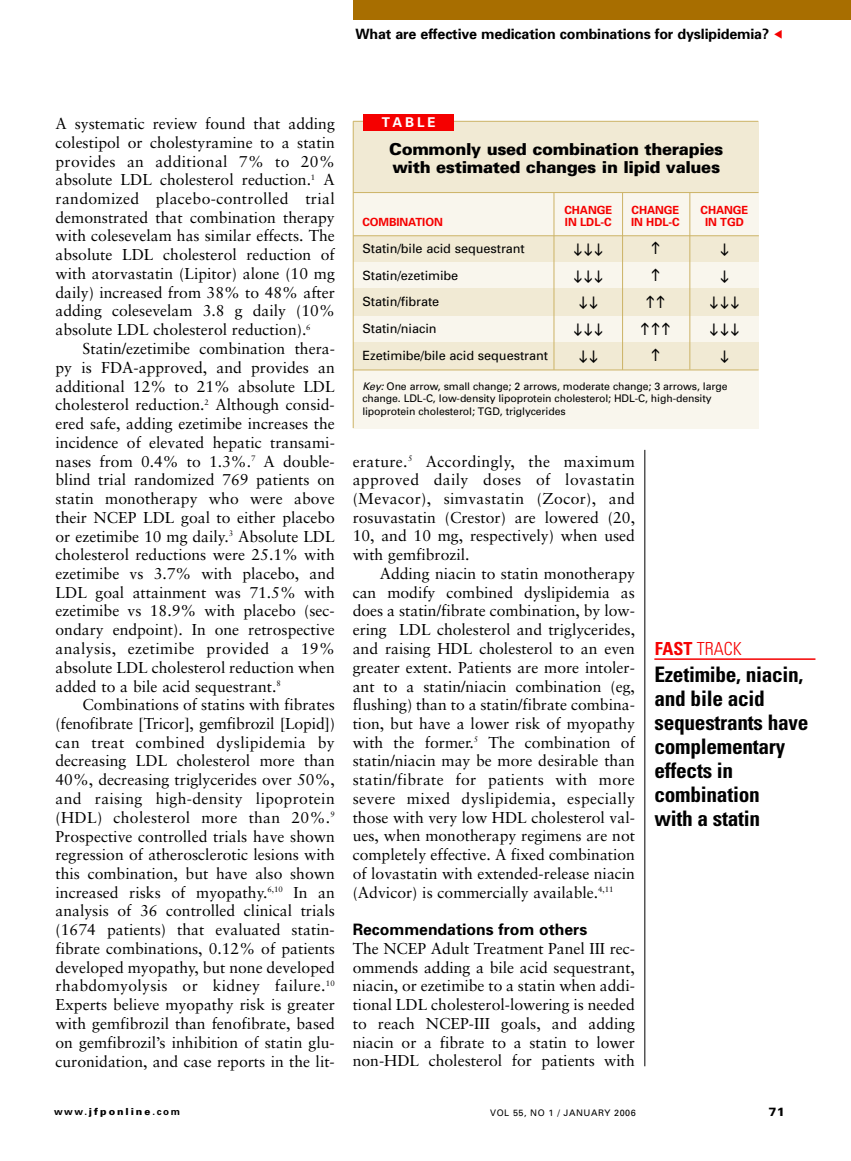
<style>
.page{position:relative;width:851px;height:1161px;background:#fff}
.page>*{position:absolute;margin:0;border:0;box-sizing:border-box;transform-origin:0 0}
.t1{font:700 condensed 21.3px/24px "Univers";letter-spacing:-.015em;color:#000}
.t2{font:300 condensed 18px "Univers";color:#f50000}
.t3{font:900 16.5px/18px "Univers";letter-spacing:-.02em;color:#000}
.t4{font:15.75px/18.8px "Sabon";color:#000;text-align:justify}
.t5{font:700 15.75px "Univers";color:#000}
.t6{font:700 14.25px "Univers";letter-spacing:-.01em;color:#000}
.t7{font:700 13.5px "Univers";letter-spacing:.22em;color:#fff}
.t8{font:12.75px/26.8px "Univers";letter-spacing:-.005em;color:#000}
.t9{font:900 12px "Univers";color:#000}
.t10{font:700 11.25px "Univers";letter-spacing:-.005em;color:#f50000}
.t11{font:10.5px/12.8px "Univers";letter-spacing:-.01em;color:#000}
.t12{font:900 9.75px "Univers";letter-spacing:.2em;color:#000}
.t13{font:9px "Univers";letter-spacing:.055em;color:#000}
.s1{font-style:italic}
.s2{font-weight:700}
</style>
<div class="page">
<div style="left:352px;top:0;width:498px;height:20px;background:#a86e00"></div>
<hr style="left:644px;top:450px;width:1px;height:616px;background:#000">
<hr style="left:654px;top:658px;width:161px;height:2px;background:#f50000">
<div style="left:353px;top:121px;width:405px;height:300px;background:#f1ead4"></div>
<hr style="left:353px;top:121px;width:405px;height:1px;background:#ccb366">
<div style="left:363px;top:114px;width:91px;height:16px;background:#f50000"></div>
<div style="left:353px;top:193px;width:405px;height:43px;background:#f9f6ed"></div>
<div style="left:353px;top:262px;width:405px;height:26px;background:#f9f6ed"></div>
<div style="left:353px;top:316px;width:405px;height:26px;background:#f9f6ed"></div>
<div style="left:353px;top:370px;width:405px;height:58px;background:#f9f6ed"></div>
<hr style="left:353px;top:235px;width:405px;height:1px;background:#ccb366">
<hr style="left:353px;top:370px;width:405px;height:1px;background:#ccb366">
<hr style="left:353px;top:192px;width:405px;height:1px;background:#ccb366">
<hr style="left:353px;top:121px;width:1px;height:307px;background:#ccb366">
<hr style="left:553px;top:193px;width:1px;height:177px;background:#ccb366">
<hr style="left:622px;top:193px;width:1px;height:177px;background:#ccb366">
<hr style="left:689px;top:193px;width:1px;height:177px;background:#ccb366">
<p class="t6" style="left:355px;top:29px;width:415px">What are effective medication combinations for dyslipidemia?</p>
<p class="t4" style="left:55px;top:115px;width:281px">A systematic review found that adding colestipol or cholestyramine to a statin provides an additional 7% to 20% absolute LDL cholesterol reduction.<sup>1</sup> A randomized placebo-controlled trial demonstrated that combination therapy with colesevelam has similar effects. The absolute LDL cholesterol reduction of with atorvastatin (Lipitor) alone (10 mg daily) increased from 38% to 48% after adding colesevelam 3.8 g daily (10% absolute LDL cholesterol reduction).<sup>6</sup></p>
<p class="t4" style="left:55px;top:340px;width:281px;text-indent:27px">Statin/ezetimibe combination thera&shy;py is FDA-approved, and provides an additional 12% to 21% absolute LDL cholesterol reduction.<sup>2</sup> Although consid&shy;ered safe, adding ezetimibe increases the incidence of elevated hepatic transami&shy;nases from 0.4% to 1.3%.<sup>7</sup> A double&shy;blind trial randomized 769 patients on statin monotherapy who were above their NCEP LDL goal to either placebo or ezetimibe 10 mg daily.<sup>3</sup> Absolute LDL cholesterol reductions were 25.1% with ezetimibe vs 3.7% with placebo, and LDL goal attainment was 71.5% with ezetimibe vs 18.9% with placebo (sec&shy;ondary endpoint). In one retrospective analysis, ezetimibe provided a 19% absolute LDL cholesterol reduction when added to a bile acid sequestrant.<sup>8</sup></p>
<p class="t4" style="left:55px;top:697px;width:281px;text-indent:27px">Combinations of statins with fibrates (fenofibrate [Tricor], gemfibrozil [Lopid]) can treat combined dyslipidemia by decreasing LDL cholesterol more than 40%, decreasing triglycerides over 50%, and raising high-density lipoprotein (HDL) cholesterol more than 20%.<sup>9<br></sup>Prospective controlled trials have shown regression of atherosclerotic lesions with this combination, but have also shown increased risks of myopathy.<sup>6,10</sup> In an analysis of 36 controlled clinical trials (1674 patients) that evaluated statin&shy;fibrate combinations, 0.12% of patients developed myopathy, but none developed rhabdomyolysis or kidney failure.<sup>10<br></sup>Experts believe myopathy risk is greater with gemfibrozil than fenofibrate, based on gemfibrozil’s inhibition of statin glu&shy;curonidation, and case reports in the lit-</p>
<p class="t7" style="left:382px;top:117px;width:56px">TABLE</p>
<p class="t3" style="left:389px;top:142px;width:336px">Commonly used combination therapies with estimated changes in lipid values</p>
<p class="t10" style="left:564px;top:206px;width:49px">CHANGE</p>
<p class="t10" style="left:631px;top:206px;width:49px">CHANGE</p>
<p class="t10" style="left:700px;top:206px;width:49px">CHANGE</p>
<p class="t10" style="left:362px;top:218px;width:82px">COMBINATION</p>
<p class="t10" style="left:565px;top:218px;width:48px">IN LDL-C</p>
<p class="t10" style="left:631px;top:218px;width:50px">IN HDL-C</p>
<p class="t10" style="left:705px;top:218px;width:40px">IN TGD</p>
<p class="t8" style="left:362px;top:236px;width:187px">Statin/bile acid sequestrant<br>Statin/ezetimibe<br>Statin/fibrate<br>Statin/niacin<br>Ezetimibe/bile acid sequestrant</p>
<p class="t11" style="left:362px;top:381px;width:366px"><span class="s1">Key:</span> One arrow, small change; 2 arrows, moderate change; 3 arrows, large change. LDL-C, low-density lipoprotein cholesterol; HDL-C, high-density lipoprotein cholesterol; TGD, triglycerides</p>
<p class="t4" style="left:353px;top:453px;width:284px">erature.<sup>5</sup> Accordingly, the maximum approved daily doses of lovastatin (Mevacor), simvastatin (Zocor), and rosuvastatin (Crestor) are lowered (20, 10, and 10 mg, respectively) when used with gemfibrozil.</p>
<p class="t4" style="left:353px;top:565px;width:284px;text-indent:27px">Adding niacin to statin monotherapy can modify combined dyslipidemia as does a statin/fibrate combination, by low&shy;ering LDL cholesterol and triglycerides, and raising HDL cholesterol to an even greater extent. Patients are more intoler&shy;ant to a statin/niacin combination (eg, flushing) than to a statin/fibrate combina&shy;tion, but have a lower risk of myopathy with the former.<sup>5</sup> The combination of statin/niacin may be more desirable than statin/fibrate for patients with more severe mixed dyslipidemia, especially those with very low HDL cholesterol val&shy;ues, when monotherapy regimens are not completely effective. A fixed combination of lovastatin with extended-release niacin (Advicor) is commercially available.<sup>4,11</sup></p>
<p class="t5" style="left:353px;top:924px;width:236px">Recommendations from others</p>
<p class="t4" style="left:353px;top:940px;width:284px">The NCEP Adult Treatment Panel III rec&shy;ommends adding a bile acid sequestrant, niacin, or ezetimibe to a statin when addi&shy;tional LDL cholesterol-lowering is needed to reach NCEP-III goals, and adding niacin or a fibrate to a statin to lower non-HDL cholesterol for patients with</p>
<p class="t2" style="left:654px;top:642px;width:89px"><span class="s2">FAST</span> TRACK</p>
<h1 class="t1" style="left:654px;top:664px;width:155px">Ezetimibe, niacin, and bile acid sequestrants have complementary effects in combination<br>with a statin</h1>
<p class="t12" style="left:54px;top:1108px;width:127px"><span class="s2">www.</span>jfponline<span class="s2">.com</span></p>
<p class="t13" style="left:490px;top:1109px;width:147px">VOL 55, NO 1 / JANUARY 2006</p>
<p class="t9" style="left:768px;top:1107px;width:18px">71</p>
</div>
